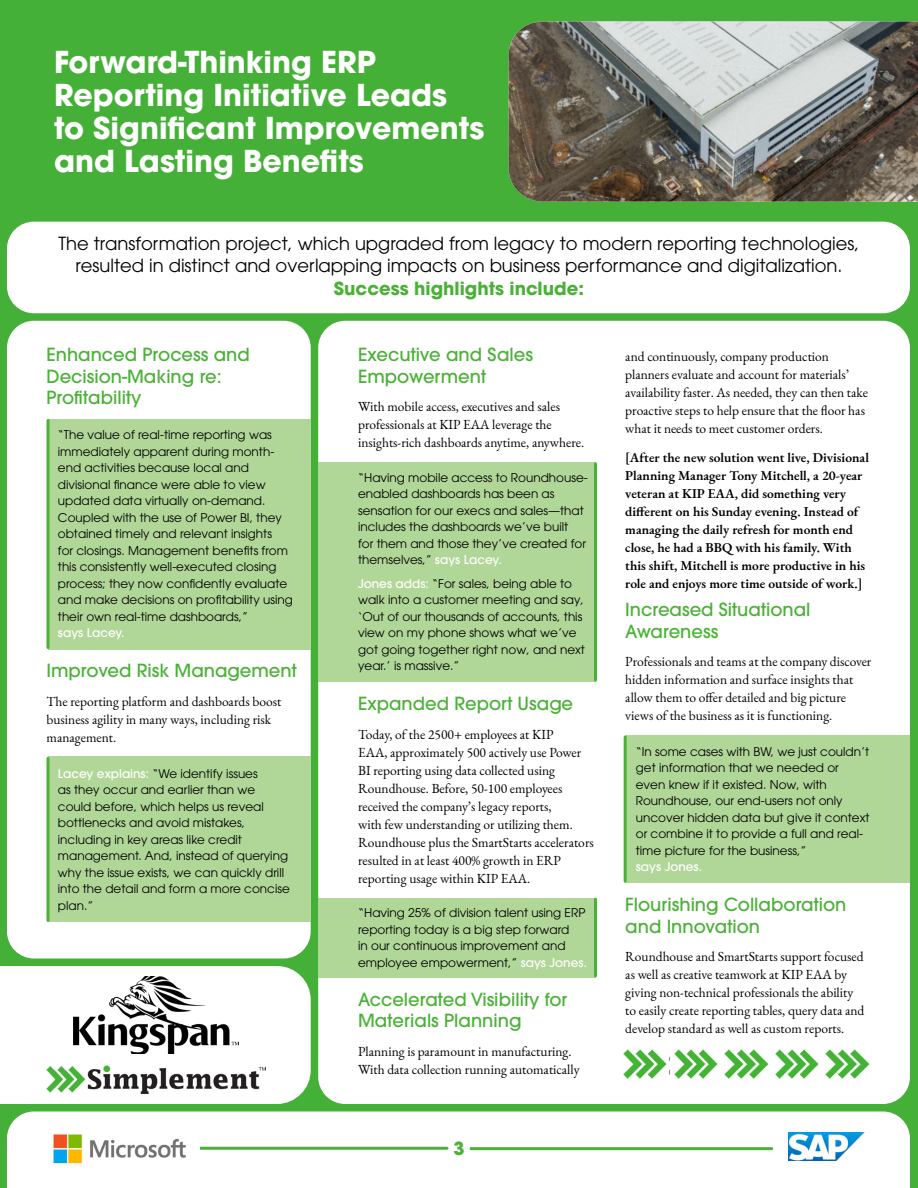
<style>
.page{position:relative;width:918px;height:1188px;background:#45b037}
.page>*{position:absolute;margin:0;border:0;box-sizing:border-box;transform-origin:0 0}
.t1{font:700 30px/33px "ITC Avant Garde Pro";color:#fff}
.t2{font:500 18px/21.6px "ITC Avant Garde Pro";color:#4ab136}
.t3{font:18px/22.5px "ITC Avant Garde Pro";color:#000;text-align:center}
.t4{font:700 18px "ITC Avant Garde Pro";color:#4ab136}
.t5{font:13.5px/18px "EB Garamond";color:#000}
.t6{font:600 13.5px/18px "EB Garamond";color:#000}
.t7{font:12px/16.5px "ITC Avant Garde Pro";color:#000}
.t8{font:500 12px "ITC Avant Garde Pro";color:#fff}
.s1{font-weight:500;color:#fff}
</style>
<div class="page">
<div style="left:318px;top:321px;width:592px;height:783px;background:#fff;border-radius:27px"></div>
<div style="left:7px;top:222px;width:903px;height:91px;background:#fff;border-radius:27px"></div>
<div style="left:7px;top:321px;width:304px;height:637px;background:#fff;border-radius:27px"></div>
<img style="left:509px;top:22px;width:409px;height:180px">
<div style="left:7px;top:1112px;width:903px;height:76px;background:#fff"></div>
<hr style="left:201px;top:1147px;width:246px;height:3px;background:#4ab136">
<hr style="left:471px;top:1147px;width:301px;height:3px;background:#4ab136">
<img style="left:40px;top:1133px;width:159px;height:35px">
<img style="left:789px;top:1133px;width:81px;height:28px">
<div style="left:0;top:966px;width:311px;height:138px;background:#fff"></div>
<div style="left:318px;top:462px;width:278px;height:220px;background:#b1d798"></div>
<div style="left:318px;top:898px;width:278px;height:79px;background:#b1d798"></div>
<div style="left:49px;top:419px;width:262px;height:230px;background:#b1d798"></div>
<div style="left:49px;top:757px;width:262px;height:165px;background:#b1d798"></div>
<hr style="left:594px;top:464px;width:3px;height:216px;background:#4ab136">
<hr style="left:594px;top:899px;width:3px;height:77px;background:#4ab136">
<svg style="left:46px;top:420px;width:4px;height:228px"></svg>
<svg style="left:46px;top:758px;width:4px;height:163px"></svg>
<div style="left:626px;top:735px;width:284px;height:148px;background:#b1d798"></div>
<hr style="left:624px;top:737px;width:3px;height:144px;background:#4ab136">
<img style="left:624px;top:1049px;width:43px;height:30px">
<img style="left:674px;top:1049px;width:44px;height:30px">
<img style="left:725px;top:1049px;width:44px;height:31px">
<img style="left:775px;top:1049px;width:44px;height:30px">
<img style="left:826px;top:1049px;width:44px;height:31px">
<img style="left:74px;top:977px;width:165px;height:76px">
<img style="left:46px;top:1055px;width:220px;height:49px">
<h1 class="t1" style="left:54px;top:45px;width:432px">Forward-Thinking ERP<br>Reporting Initiative Leads to Significant Improvements and Lasting Benefits</h1>
<h2 class="t3" style="left:58px;top:232px;width:803px">The transformation project, which upgraded from legacy to modern reporting technologies, resulted in distinct and overlapping impacts on business performance and digitalization.</h2>
<h2 class="t4" style="left:334px;top:276px;width:252px">Success highlights include:</h2>
<h2 class="t2" style="left:46px;top:344px;width:205px">Enhanced Process and<br>Decision-Making re:<br>Profitability</h2>
<p class="t7" style="left:58px;top:427px;width:236px">“The value of real-time reporting was immediately apparent during month&shy;end activities because local and divisional finance were able to view updated data virtually on-demand.<br>Coupled with the use of Power BI, they obtained timely and relevant insights<br>for closings. Management benefits from this consistently well-executed closing process; they now confidently evaluate and make decisions on profitability using their own real-time dashboards,”</p>
<p class="t8" style="left:58px;top:625px;width:68px">says Lacey.</p>
<h2 class="t2" style="left:46px;top:660px;width:252px">Improved Risk Management</h2>
<p class="t5" style="left:46px;top:693px;width:236px">The reporting platform and dashboards boost business agility in many ways, including risk management.</p>
<p class="t7" style="left:58px;top:765px;width:233px"><span class="s1">Lacey explains:</span> “We identify issues<br>as they occur and earlier than we could before, which helps us reveal bottlenecks and avoid mistakes, including in key areas like credit management. And, instead of querying why the issue exists, we can quickly drill into the detail and form a more concise plan.”</p>
<h2 class="t2" style="left:358px;top:344px;width:176px">Executive and Sales<br>Empowerment</h2>
<p class="t5" style="left:358px;top:398px;width:228px">With mobile access, executives and sales professionals at KIP EAA leverage the insights-rich dashboards anytime, anywhere.</p>
<p class="t7" style="left:358px;top:469px;width:231px">“Having mobile access to Roundhouse&shy;enabled dashboards has been as sensation for our execs and sales—that includes the dashboards we’ve built<br>for them and those they’ve created for themselves,” <span class="s1">says Lacey.</span></p>
<p class="t7" style="left:358px;top:575px;width:228px"><span class="s1">Jones adds:</span> “For sales, being able to walk into a customer meeting and say, ‘Out of our thousands of accounts, this view on my phone shows what we’ve got going together right now, and next year.’ is massive.”</p>
<h2 class="t2" style="left:358px;top:693px;width:217px">Expanded Report Usage</h2>
<p class="t5" style="left:358px;top:725px;width:237px">Today, of the 2500+ employees at KIP<br>EAA, approximately 500 actively use Power BI reporting using data collected using Roundhouse. Before, 50-100 employees received the company’s legacy reports,<br>with few understanding or utilizing them.<br>Roundhouse plus the SmartStarts accelerators resulted in at least 400% growth in ERP reporting usage within KIP EAA.</p>
<p class="t7" style="left:358px;top:904px;width:231px">“Having 25% of division talent using ERP reporting today is a big step forward<br>in our continuous improvement and employee empowerment,” <span class="s1">says Jones.</span></p>
<h2 class="t2" style="left:358px;top:988px;width:211px">Accelerated Visibility for<br>Materials Planning</h2>
<p class="t5" style="left:358px;top:1042px;width:223px">Planning is paramount in manufacturing.<br>With data collection running automatically</p>
<h2 class="t4" style="left:453px;top:1136px;width:13px">3</h2>
<p class="t5" style="left:625px;top:348px;width:244px">and continuously, company production planners evaluate and account for materials’ availability faster. As needed, they can then take proactive steps to help ensure that the floor has what it needs to meet customer orders.</p>
<p class="t6" style="left:625px;top:448px;width:245px">[After the new solution went live, Divisional Planning Manager Tony Mitchell, a 20-year veteran at KIP EAA, did something very different on his Sunday evening. Instead of managing the daily refresh for month end close, he had a BBQ with his family. With this shift, Mitchell is more productive in his role and enjoys more time outside of work.]</p>
<h2 class="t2" style="left:625px;top:599px;width:187px">Increased Situational<br>Awareness</h2>
<p class="t5" style="left:625px;top:653px;width:248px">Professionals and teams at the company discover hidden information and surface insights that allow them to offer detailed and big picture views of the business as it is functioning.</p>
<p class="t7" style="left:636px;top:743px;width:235px">“In some cases with BW, we just couldn’t get information that we needed or even knew if it existed. Now, with Roundhouse, our end-users not only uncover hidden data but give it context or combine it to provide a full and real&shy;time picture for the business,”</p>
<p class="t8" style="left:636px;top:859px;width:68px">says Jones.</p>
<h2 class="t2" style="left:625px;top:893px;width:223px">Flourishing Collaboration and Innovation</h2>
<p class="t5" style="left:625px;top:948px;width:241px">Roundhouse and SmartStarts support focused as well as creative teamwork at KIP EAA by giving non-technical professionals the ability to easily create reporting tables, query data and develop standard as well as custom reports.</p>
</div>
